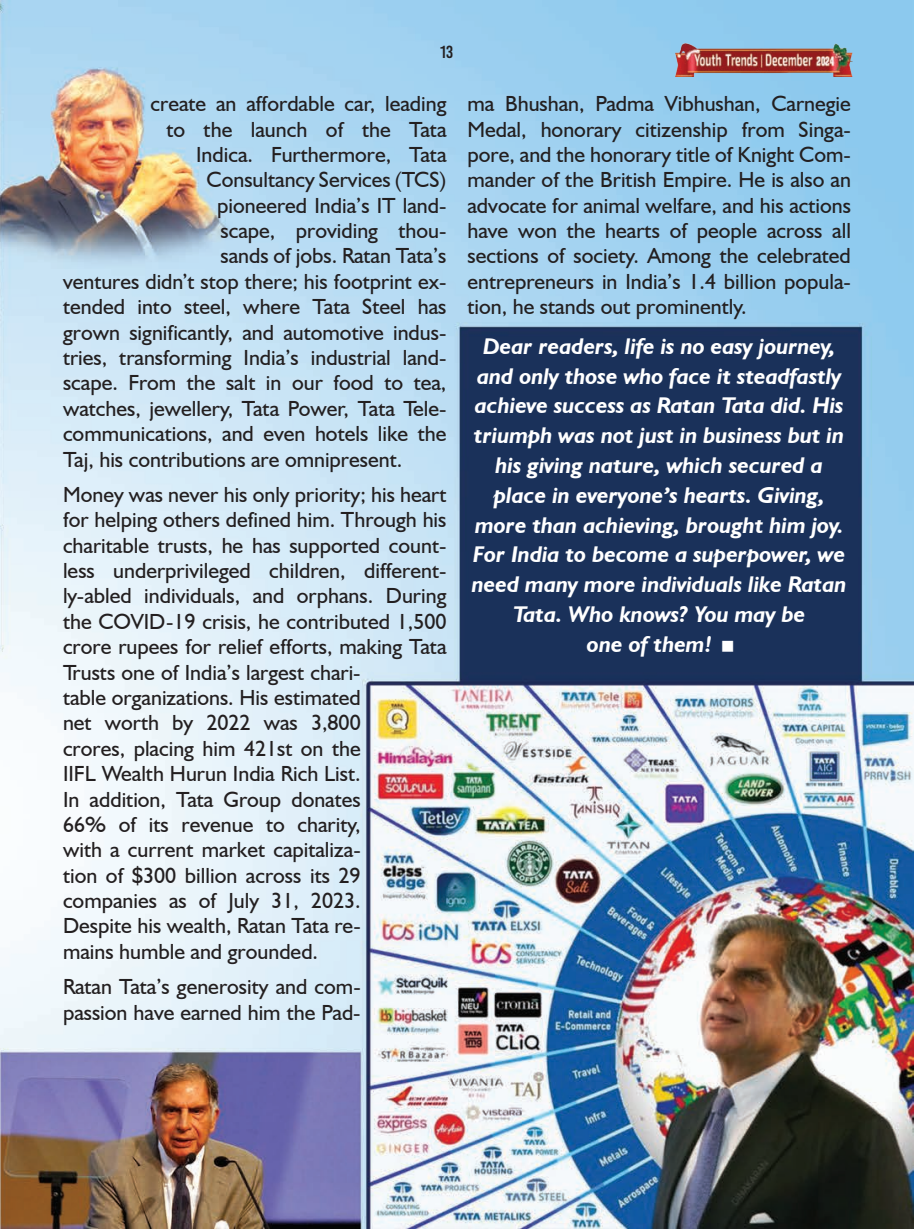
<style>
.page{position:relative;width:914px;height:1229px;background:#fff}
.page>*{position:absolute;margin:0;border:0;box-sizing:border-box;transform-origin:0 0}
.t1{font:italic 700 22.75px "Humanist 521 BT";color:#fff}
.t2{font:21.88px/25.4px "Humanist 521 BT";color:#231f20}
.t3{font:17.5px "Bebas Kai";color:#231f20}
</style>
<div class="page">
<img style="left:0;top:0;width:914px;height:1228px">
<img style="left:675px;top:44px;width:177px;height:32px">
<svg style="left:722px;top:640px;width:11px;height:11px"></svg>
<p class="t3" style="left:440px;top:42px;width:14px">13</p>
<p class="t2" style="left:150px;top:91px;width:297px">create an affordable car, leading</p>
<p class="t2" style="left:166px;top:116px;width:282px">to the launch of the Tata</p>
<p class="t2" style="left:196px;top:141px;width:252px">Indica. Furthermore, Tata</p>
<p class="t2" style="left:207px;top:167px;width:241px">Consultancy Services (TCS)</p>
<p class="t2" style="left:217px;top:192px;width:231px">pioneered India’s IT land-</p>
<p class="t2" style="left:221px;top:217px;width:227px">scape, providing thou-</p>
<p class="t2" style="left:221px;top:243px;width:227px">sands of jobs. Ratan Tata’s</p>
<p class="t2" style="left:63px;top:268px;width:385px">ventures didn’t stop there; his footprint ex-</p>
<p class="t2" style="left:63px;top:294px;width:385px">tended into steel, where Tata Steel has</p>
<p class="t2" style="left:63px;top:319px;width:385px">grown significantly, and automotive indus-</p>
<p class="t2" style="left:63px;top:344px;width:385px">tries, transforming India’s industrial land-</p>
<p class="t2" style="left:63px;top:370px;width:385px">scape. From the salt in our food to tea,</p>
<p class="t2" style="left:63px;top:395px;width:385px">watches, jewellery, Tata Power, Tata Tele-</p>
<p class="t2" style="left:63px;top:420px;width:385px">communications, and even hotels like the</p>
<p class="t2" style="left:63px;top:446px;width:341px">Taj, his contributions are omnipresent.</p>
<p class="t2" style="left:63px;top:481px;width:385px">Money was never his only priority; his heart for helping others defined him. Through his charitable trusts, he has supported count&shy;less underprivileged children, different&shy;ly-abled individuals, and orphans. During the COVID-19 crisis, he contributed 1,500 crore rupees for relief efforts, making Tata Trusts one of India’s largest chari-<br>table organizations. His estimated<br>net worth by 2022 was 3,800<br>crores, placing him 421st on the<br>IIFL Wealth Hurun India Rich List.<br>In addition, Tata Group donates<br>66% of its revenue to charity,<br>with a current market capitaliza-<br>tion of $300 billion across its 29 companies as of July 31, 2023.<br>Despite his wealth, Ratan Tata re-<br>mains humble and grounded.</p>
<p class="t2" style="left:63px;top:973px;width:299px">Ratan Tata’s generosity and com&shy;passion have earned him the Pad-</p>
<p class="t2" style="left:467px;top:91px;width:385px;text-align:justify">ma Bhushan, Padma Vibhushan, Carnegie Medal, honorary citizenship from Singa&shy;pore, and the honorary title of Knight Com&shy;mander of the British Empire. He is also an advocate for animal welfare, and his actions have won the hearts of people across all sections of society. Among the celebrated entrepreneurs in India’s 1.4 billion popula&shy;tion, he stands out prominently.</p>
<p class="t1" style="left:483px;top:332px;width:354px">Dear readers, life is no easy journey,</p>
<p class="t1" style="left:477px;top:362px;width:366px">and only those who face it steadfastly</p>
<p class="t1" style="left:475px;top:391px;width:370px">achieve success as Ratan Tata did. His</p>
<p class="t1" style="left:474px;top:421px;width:371px">triumph was not just in business but in</p>
<p class="t1" style="left:495px;top:451px;width:329px">his giving nature, which secured a</p>
<p class="t1" style="left:494px;top:481px;width:332px">place in everyone’s hearts. Giving,</p>
<p class="t1" style="left:475px;top:510px;width:370px">more than achieving, brought him joy.</p>
<p class="t1" style="left:473px;top:540px;width:373px">For India to become a superpower, we</p>
<p class="t1" style="left:472px;top:570px;width:376px">need many more individuals like Ratan</p>
<p class="t1" style="left:513px;top:600px;width:294px">Tata. Who knows? You may be</p>
<p class="t1" style="left:587px;top:629px;width:127px">one of them!</p>
</div>
